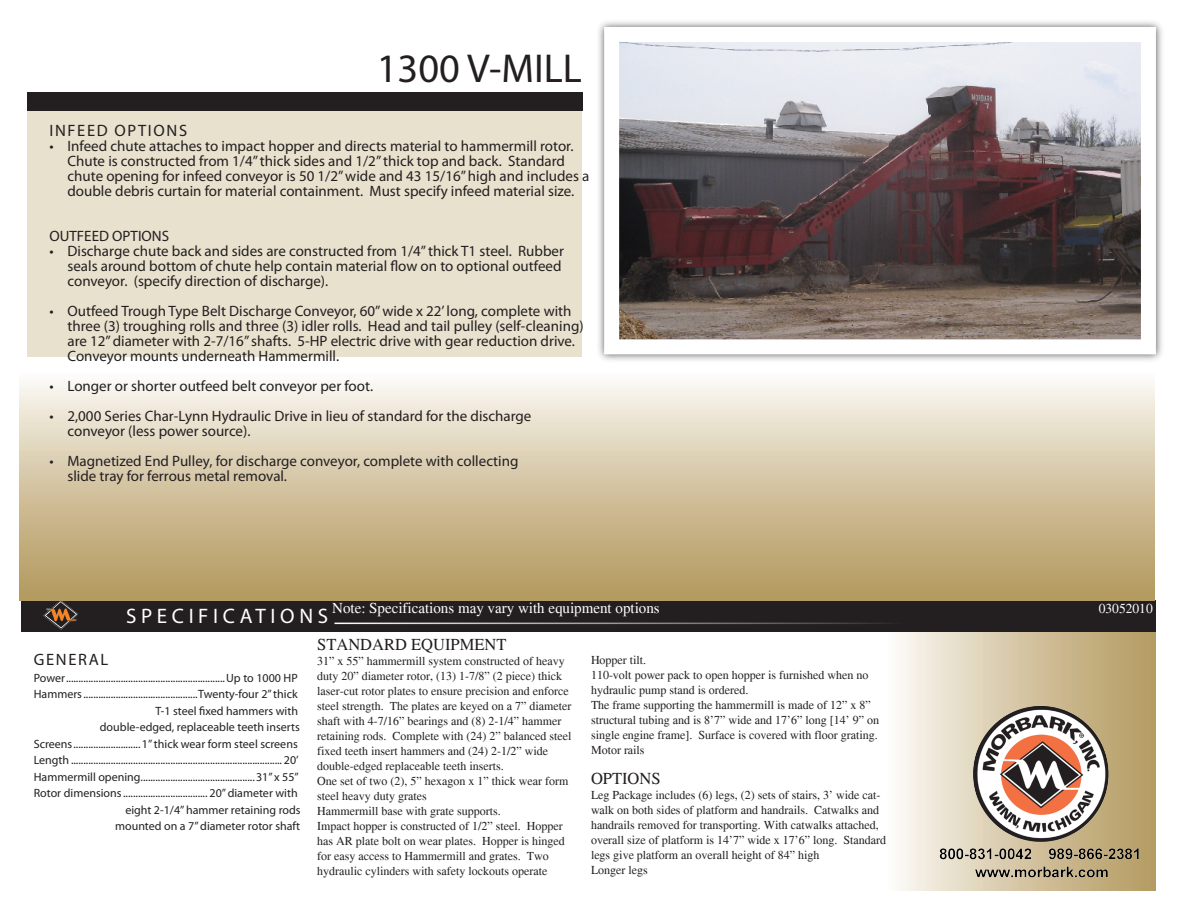
<style>
.page{position:relative;width:1188px;height:918px;background:#fff}
.page>*{position:absolute;margin:0;border:0;box-sizing:border-box;transform-origin:0 0}
.t1{font:40.5px "Myriad Pro";color:#231f20}
.t2{font:21px "Myriad Pro";letter-spacing:.22em;color:#fff}
.t3{font:16.5px "Times";color:#231f20}
.heading_1{font:16.5px "Myriad Pro";letter-spacing:.1em;color:#231f20}
.t4{font:15px "Myriad Pro";color:#231f20}
.t5{font:15px "Times";color:#fff}
.t6{font:13.5px "Times";color:#fff}
.t7{font:12px/15px "Times";color:#231f20}
.t8{font:12px "Myriad Pro";color:#231f20}
</style>
<div class="page">
<div style="left:885px;top:632px;width:271px;height:259px;background:linear-gradient(to right,#fcfaf6,#b2975b)"></div>
<div style="left:21px;top:600px;width:1135px;height:31px;background:#231f20"></div>
<div style="left:20px;top:370px;width:1134px;height:231px;background:linear-gradient(to bottom,#fcfaf6,#af9457)"></div>
<div style="left:27px;top:103px;width:555px;height:254px;background:#e8e1ce"></div>
<hr style="left:334px;top:623px;width:583px;height:1px;background:#fff">
<div style="left:27px;top:92px;width:555px;height:18px;background:#231f20"></div>
<div style="left:595px;top:18px;width:570px;height:346px;background:#231f20;opacity:.75"></div>
<img style="left:620px;top:43px;width:520px;height:295px">
<img style="left:39px;top:600px;width:42px;height:30px">
<img style="left:927px;top:703px;width:228px;height:182px">
<p class="t1" style="left:377px;top:43px;width:207px">1300 V-MILL</p>
<p class="heading_1" style="left:50px;top:121px;width:139px">INFEED OPTIONS</p>
<p class="t4" style="left:50px;top:137px;width:526px">• Infeed chute attaches to impact hopper and directs material to hammermill rotor.</p>
<p class="t4" style="left:68px;top:152px;width:499px">Chute is constructed from 1/4”thick sides and 1/2”thick top and back. Standard</p>
<p class="t4" style="left:68px;top:167px;width:524px">chute opening for infeed conveyor is 50 1/2”wide and 43 15/16”high and includes a</p>
<p class="t4" style="left:68px;top:182px;width:508px">double debris curtain for material containment. Must specify infeed material size.</p>
<p class="t4" style="left:50px;top:227px;width:121px">OUTFEED OPTIONS</p>
<p class="t4" style="left:50px;top:242px;width:516px">• Discharge chute back and sides are constructed from 1/4”thick T1 steel. Rubber</p>
<p class="t4" style="left:68px;top:257px;width:496px">seals around bottom of chute help contain material flow on to optional outfeed</p>
<p class="t4" style="left:68px;top:272px;width:262px">conveyor. (specify direction of discharge).</p>
<p class="t4" style="left:50px;top:302px;width:524px">• Outfeed Trough Type Belt Discharge Conveyor, 60”wide x 22’ long, complete with</p>
<p class="t4" style="left:68px;top:317px;width:518px">three (3) troughing rolls and three (3) idler rolls. Head and tail pulley (self-cleaning)</p>
<p class="t4" style="left:68px;top:332px;width:509px">are 12”diameter with 2-7/16”shafts. 5-HP electric drive with gear reduction drive.</p>
<p class="t4" style="left:68px;top:347px;width:273px">Conveyor mounts underneath Hammermill.</p>
<p class="t4" style="left:50px;top:377px;width:325px">• Longer or shorter outfeed belt conveyor per foot.</p>
<p class="t4" style="left:50px;top:407px;width:483px">• 2,000 Series Char-Lynn Hydraulic Drive in lieu of standard for the discharge</p>
<p class="t4" style="left:68px;top:422px;width:185px">conveyor (less power source).</p>
<p class="t4" style="left:50px;top:452px;width:470px">• Magnetized End Pulley, for discharge conveyor, complete with collecting</p>
<p class="t4" style="left:68px;top:467px;width:221px">slide tray for ferrous metal removal.</p>
<p class="t5" style="left:332px;top:599px;width:329px">Note: Specifications may vary with equipment options</p>
<p class="t6" style="left:1099px;top:601px;width:55px">03052010</p>
<p class="t2" style="left:126px;top:603px;width:203px">SPECIFICATIONS</p>
<p class="t3" style="left:317px;top:635px;width:191px">STANDARD EQUIPMENT</p>
<p class="t7" style="left:317px;top:653px;width:256px">31” x 55” hammermill system constructed of heavy duty 20” diameter rotor, (13) 1-7/8” (2 piece) thick laser-cut rotor plates to ensure precision and enforce steel strength. The plates are keyed on a 7” diameter shaft with 4-7/16” bearings and (8) 2-1/4” hammer retaining rods. Complete with (24) 2” balanced steel fixed teeth insert hammers and (24) 2-1/2” wide double-edged replaceable teeth inserts.</p>
<p class="t7" style="left:317px;top:773px;width:253px">One set of two (2), 5” hexagon x 1” thick wear form steel heavy duty grates</p>
<p class="t7" style="left:317px;top:803px;width:185px">Hammermill base with grate supports.</p>
<p class="t7" style="left:317px;top:818px;width:249px">Impact hopper is constructed of 1/2” steel. Hopper has AR plate bolt on wear plates. Hopper is hinged for easy access to Hammermill and grates. Two hydraulic cylinders with safety lockouts operate</p>
<p class="heading_1" style="left:34px;top:650px;width:76px">GENERAL</p>
<p class="t8" style="left:34px;top:671px;width:266px">Power.................................................................Up to 1000 HP</p>
<p class="t8" style="left:34px;top:687px;width:266px">Hammers...............................................Twenty-four 2”thick</p>
<p class="t8" style="left:155px;top:704px;width:144px">T-1 steel fixed hammers with</p>
<p class="t8" style="left:100px;top:720px;width:201px">double-edged, replaceable teeth inserts</p>
<p class="t8" style="left:34px;top:737px;width:266px">Screens............................1”thick wear form steel screens</p>
<p class="t8" style="left:34px;top:753px;width:267px">Length...................................................................................... 20’</p>
<p class="t8" style="left:34px;top:770px;width:267px">Hammermill opening..............................................31” x 55”</p>
<p class="t8" style="left:34px;top:786px;width:266px">Rotor dimensions................................... 20”diameter with</p>
<p class="t8" style="left:125px;top:803px;width:177px">eight 2-1/4”hammer retaining rods</p>
<p class="t8" style="left:115px;top:819px;width:186px">mounted on a 7”diameter rotor shaft</p>
<p class="t7" style="left:591px;top:652px;width:57px">Hopper tilt.</p>
<p class="t7" style="left:591px;top:667px;width:279px">110-volt power pack to open hopper is furnished when no hydraulic pump stand is ordered.</p>
<p class="t7" style="left:591px;top:697px;width:290px">The frame supporting the hammermill is made of 12” x 8” structural tubing and is 8’7” wide and 17’6” long [14’ 9” on single engine frame]. Surface is covered with floor grating.</p>
<p class="t7" style="left:591px;top:742px;width:55px">Motor rails</p>
<p class="t3" style="left:591px;top:768px;width:71px">OPTIONS</p>
<p class="t7" style="left:591px;top:787px;width:297px">Leg Package includes (6) legs, (2) sets of stairs, 3’ wide cat&shy;walk on both sides of platform and handrails. Catwalks and handrails removed for transporting. With catwalks attached, overall size of platform is 14’7” wide x 17’6” long. Standard legs give platform an overall height of 84” high</p>
<p class="t7" style="left:591px;top:862px;width:58px">Longer legs</p>
</div>
